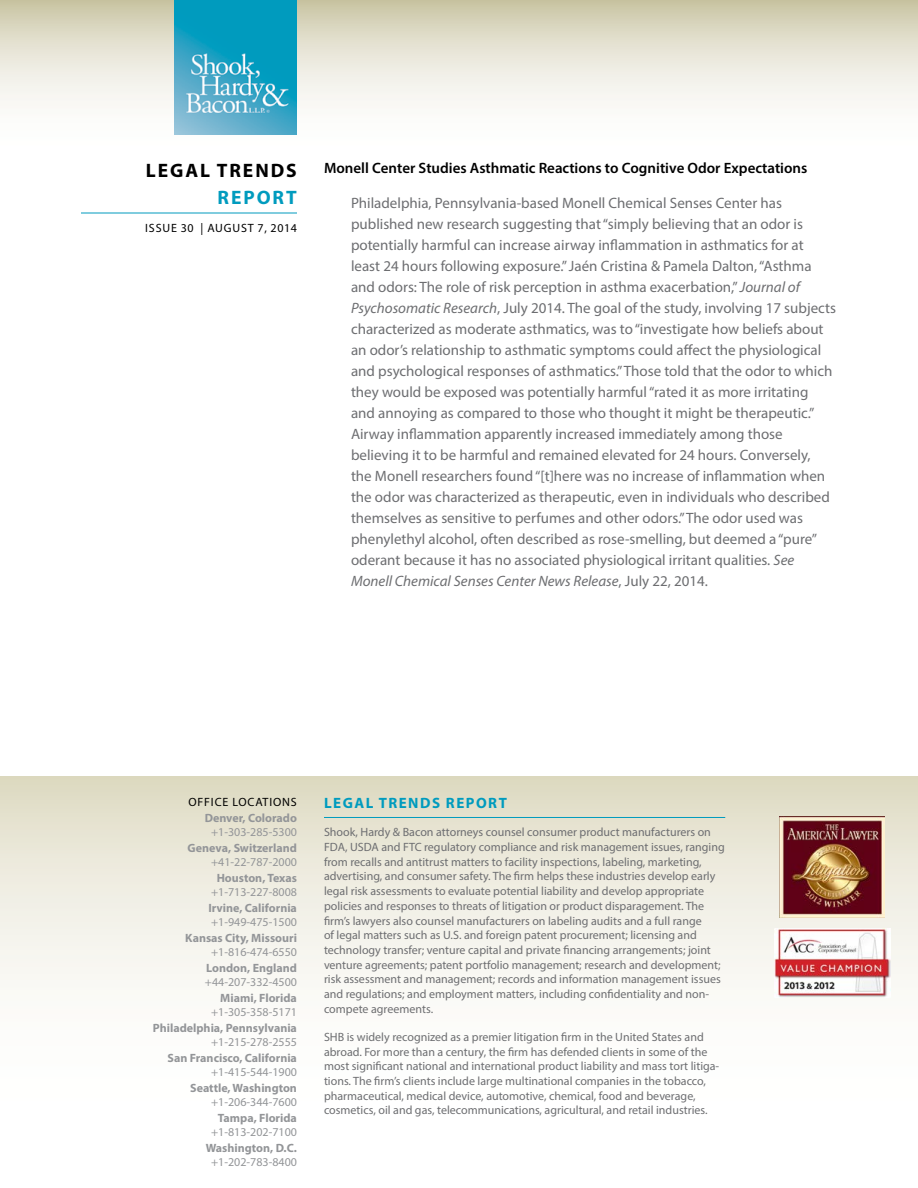
<style>
.page{position:relative;width:918px;height:1188px;background:#fff}
.page>*{position:absolute;margin:0;border:0;box-sizing:border-box;transform-origin:0 0}
.t1{font:700 19.5px "Myriad Pro";letter-spacing:.1em;color:#000}
.t2{font:700 19.5px "Myriad Pro";letter-spacing:.1em;color:#009bbe}
.t3{font:15px/21px "Myriad Pro";color:#6d6e71}
.t4{font:600 15px "Myriad Pro";color:#000}
.t5{font:700 15px "Myriad Pro";letter-spacing:.1em;color:#009bbe}
.t6{font:12px/14.7px "Myriad Pro";color:#6d6e71}
.t7{font:700 12px "Myriad Pro";color:#939598}
.t8{font:12px "Myriad Pro";color:#939598}
.t9{font:12px "Myriad Pro";letter-spacing:.07em;color:#000}
.s1{font-style:italic}
</style>
<div class="page">
<svg style="left:0;top:0;width:918px;height:135px"></svg>
<hr style="left:81px;top:213px;width:216px;height:1px;background:#009bbe">
<img style="left:175px;top:0;width:122px;height:135px">
<div style="left:1px;top:777px;width:917px;height:411px;background:linear-gradient(to bottom,#e5e2cf,#fff)"></div>
<hr style="left:324px;top:817px;width:401px;height:1px;background:#009bbe">
<img style="left:780px;top:816px;width:105px;height:101px">
<img style="left:774px;top:928px;width:116px;height:70px">
<h1 class="t1" style="left:146px;top:157px;width:152px">LEGAL TRENDS</h1>
<h1 class="t2" style="left:218px;top:184px;width:81px">REPORT</h1>
<p class="t9" style="left:145px;top:221px;width:153px">ISSUE 30 | AUGUST 7, 2014</p>
<p class="t4" style="left:324px;top:159px;width:485px">Monell Center Studies Asthmatic Reactions to Cognitive Odor Expectations</p>
<p class="t3" style="left:351px;top:192px;width:487px">Philadelphia, Pennsylvania-based Monell Chemical Senses Center has published new research suggesting that “simply believing that an odor is potentially harmful can increase airway inflammation in asthmatics for at least 24 hours following exposure.” Jaén Cristina &amp; Pamela Dalton, “Asthma and odors: The role of risk perception in asthma exacerbation,” <span class="s1">Journal of Psychosomatic Research</span>, July 2014. The goal of the study, involving 17 subjects characterized as moderate asthmatics, was to “investigate how beliefs about an odor’s relationship to asthmatic symptoms could affect the physiological and psychological responses of asthmatics.” Those told that the odor to which they would be exposed was potentially harmful “rated it as more irritating and annoying as compared to those who thought it might be therapeutic.” Airway inflammation apparently increased immediately among those believing it to be harmful and remained elevated for 24 hours. Conversely,<br>the Monell researchers found “[t]here was no increase of inflammation when the odor was characterized as therapeutic, even in individuals who described themselves as sensitive to perfumes and other odors.” The odor used was phenylethyl alcohol, often described as rose-smelling, but deemed a “pure” oderant because it has no associated physiological irritant qualities. <span class="s1">See Monell Chemical Senses Center News Release</span>, July 22, 2014.</p>
<p class="t9" style="left:188px;top:794px;width:110px">OFFICE LOCATIONS</p>
<p class="t7" style="left:205px;top:810px;width:94px">Denver, Colorado</p>
<p class="t8" style="left:211px;top:824px;width:87px">+1-303-285-5300</p>
<p class="t7" style="left:188px;top:840px;width:111px">Geneva, Switzerland</p>
<p class="t8" style="left:211px;top:854px;width:87px">+41-22-787-2000</p>
<p class="t7" style="left:217px;top:870px;width:82px">Houston, Texas</p>
<p class="t8" style="left:211px;top:884px;width:87px">+1-713-227-8008</p>
<p class="t7" style="left:208px;top:900px;width:90px">Irvine, California</p>
<p class="t8" style="left:211px;top:914px;width:87px">+1-949-475-1500</p>
<p class="t7" style="left:185px;top:930px;width:113px">Kansas City, Missouri</p>
<p class="t8" style="left:211px;top:944px;width:87px">+1-816-474-6550</p>
<p class="t7" style="left:206px;top:960px;width:92px">London, England</p>
<p class="t8" style="left:205px;top:974px;width:94px">+44-207-332-4500</p>
<p class="t7" style="left:220px;top:990px;width:78px">Miami, Florida</p>
<p class="t8" style="left:211px;top:1004px;width:87px">+1-305-358-5171</p>
<p class="t7" style="left:153px;top:1020px;width:146px">Philadelphia, Pennsylvania</p>
<p class="t8" style="left:211px;top:1034px;width:87px">+1-215-278-2555</p>
<p class="t7" style="left:167px;top:1050px;width:131px">San Francisco, California</p>
<p class="t8" style="left:211px;top:1064px;width:87px">+1-415-544-1900</p>
<p class="t7" style="left:190px;top:1080px;width:108px">Seattle, Washington</p>
<p class="t8" style="left:211px;top:1094px;width:87px">+1-206-344-7600</p>
<p class="t7" style="left:218px;top:1110px;width:81px">Tampa, Florida</p>
<p class="t8" style="left:211px;top:1124px;width:87px">+1-813-202-7100</p>
<p class="t7" style="left:206px;top:1140px;width:93px">Washington, D.C.</p>
<p class="t8" style="left:211px;top:1154px;width:87px">+1-202-783-8400</p>
<p class="t8" style="left:285px;top:1132px;width:27px">10 |</p>
<p class="t5" style="left:324px;top:793px;width:184px">LEGAL TRENDS REPORT</p>
<p class="t6" style="left:324px;top:825px;width:402px">Shook, Hardy &amp; Bacon attorneys counsel consumer product manufacturers on FDA, USDA and FTC regulatory compliance and risk management issues, ranging from recalls and antitrust matters to facility inspections, labeling, marketing, advertising, and consumer safety. The firm helps these industries develop early legal risk assessments to evaluate potential liability and develop appropriate policies and responses to threats of litigation or product disparagement. The firm’s lawyers also counsel manufacturers on labeling audits and a full range<br>of legal matters such as U.S. and foreign patent procurement; licensing and technology transfer; venture capital and private financing arrangements; joint venture agreements; patent portfolio management; research and development; risk assessment and management; records and information management issues and regulations; and employment matters, including confidentiality and non&shy;compete agreements.</p>
<p class="t6" style="left:324px;top:1029px;width:397px">SHB is widely recognized as a premier litigation firm in the United States and abroad. For more than a century, the firm has defended clients in some of the most significant national and international product liability and mass tort litiga&shy;tions. The firm’s clients include large multinational companies in the tobacco, pharmaceutical, medical device, automotive, chemical, food and beverage, cosmetics, oil and gas, telecommunications, agricultural, and retail industries.</p>
</div>
